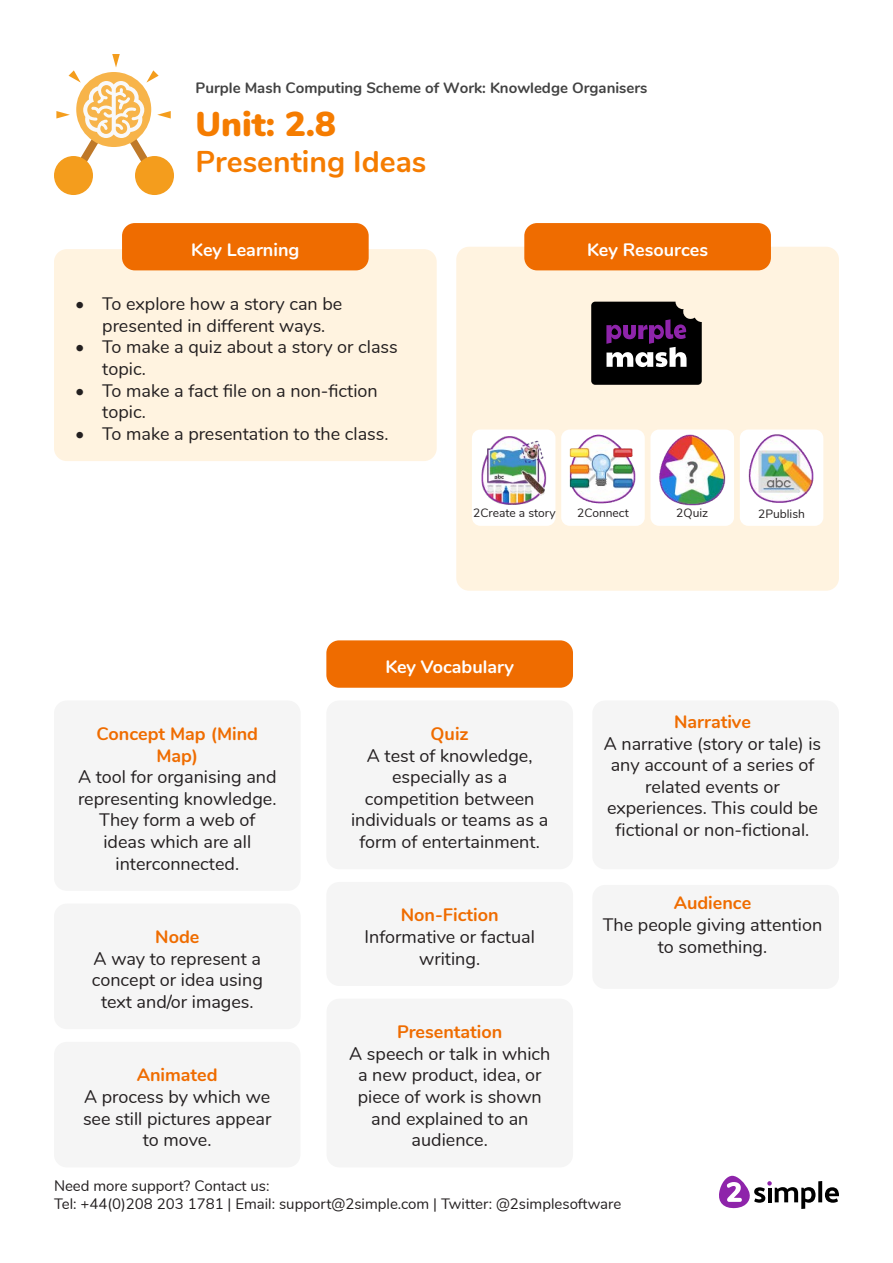
<style>
.page{position:relative;width:893px;height:1263px;background:#fff}
.page>*{position:absolute;margin:0;border:0;box-sizing:border-box;transform-origin:0 0}
.t1{font:900 34.5px "Nunito";color:#f57c00}
.t2{font:700 30px "Nunito";color:#f57c00}
.t3{font:18px/21.6px "Nunito";color:#231f20;text-align:center}
.t4{font:700 18px/21.6px "Nunito";color:#ef6c00;text-align:center}
.t5{font:700 18px "Nunito";color:#fff}
.t6{font:15px/18px "Nunito";color:#231f20}
.t7{font:700 15px "Nunito";color:#424242}
.t8{font:12px "Nunito";color:#231f20}
.s1{font-weight:700;color:#ef6c00}
</style>
<div class="page">
<svg style="left:818px;top:1181px;width:4px;height:21px"></svg>
<svg style="left:825px;top:1187px;width:14px;height:16px"></svg>
<svg style="left:719px;top:1176px;width:96px;height:33px"></svg>
<div style="left:54px;top:249px;width:383px;height:212px;background:#fff3e0;border-radius:13px"></div>
<div style="left:456px;top:247px;width:383px;height:344px;background:#fff3e0;border-radius:13px"></div>
<div style="left:122px;top:223px;width:247px;height:47px;background:#ef6c00;border-radius:13px"></div>
<div style="left:524px;top:223px;width:247px;height:47px;background:#ef6c00;border-radius:13px"></div>
<svg style="left:591px;top:302px;width:111px;height:83px;background:#2f2530"></svg>
<div style="left:54px;top:156px;width:39px;height:39px;background:#f49d1d;border-radius:50%"></div>
<div style="left:135px;top:156px;width:39px;height:39px;background:#f49d1d;border-radius:50%"></div>
<svg style="left:56px;top:54px;width:115px;height:133px"></svg>
<div style="left:326px;top:640px;width:247px;height:48px;background:#ef6c00;border-radius:13px"></div>
<div style="left:54px;top:1042px;width:246px;height:125px;background:#f5f5f5;border-radius:13px"></div>
<div style="left:54px;top:700px;width:247px;height:191px;background:#f5f5f5;border-radius:13px"></div>
<div style="left:54px;top:903px;width:247px;height:126px;background:#f5f5f5;border-radius:13px"></div>
<div style="left:327px;top:999px;width:246px;height:168px;background:#f5f5f5;border-radius:13px"></div>
<div style="left:326px;top:700px;width:247px;height:169px;background:#f5f5f5;border-radius:13px"></div>
<div style="left:326px;top:882px;width:247px;height:104px;background:#f5f5f5;border-radius:13px"></div>
<div style="left:592px;top:700px;width:247px;height:169px;background:#f5f5f5;border-radius:13px"></div>
<div style="left:592px;top:885px;width:247px;height:104px;background:#f5f5f5;border-radius:13px"></div>
<div style="left:472px;top:429px;width:83px;height:97px;background:#fff;border-radius:9px"></div>
<div style="left:561px;top:429px;width:84px;height:97px;background:#fff;border-radius:9px"></div>
<div style="left:650px;top:429px;width:84px;height:97px;background:#fff;border-radius:9px"></div>
<div style="left:740px;top:429px;width:83px;height:97px;background:#fff;border-radius:9px"></div>
<img style="left:569px;top:434px;width:67px;height:70px">
<img style="left:481px;top:436px;width:66px;height:69px">
<img style="left:748px;top:434px;width:66px;height:69px">
<img style="left:659px;top:434px;width:67px;height:72px">
<p class="t7" style="left:196px;top:76px;width:454px">Purple Mash Computing Scheme of Work: Knowledge Organisers</p>
<p class="t1" style="left:196px;top:99px;width:142px">Unit: 2.8</p>
<p class="t2" style="left:196px;top:140px;width:232px">Presenting Ideas</p>
<p class="t5" style="left:191px;top:236px;width:110px">Key Learning</p>
<p class="t5" style="left:587px;top:236px;width:122px">Key Resources</p>
<p class="t3" style="left:75px;top:292px;width:269px">• To explore how a story can be presented in different ways.</p>
<p class="t3" style="left:102px;top:335px;width:297px;text-align:left;text-indent:-27px">• To make a quiz about a story or class topic.</p>
<p class="t3" style="left:102px;top:379px;width:277px;text-align:left;text-indent:-27px">• To make a fact file on a non-fiction topic.</p>
<p class="t3" style="left:75px;top:422px;width:315px">• To make a presentation to the class.</p>
<p class="t8" style="left:473px;top:504px;width:84px">2Create a story</p>
<p class="t8" style="left:577px;top:504px;width:53px">2Connect</p>
<p class="t8" style="left:676px;top:504px;width:33px">2Quiz</p>
<p class="t8" style="left:758px;top:505px;width:48px">2Publish</p>
<p class="t4" style="left:97px;top:722px;width:163px">Concept Map (Mind<br>Map)</p>
<p class="t3" style="left:78px;top:765px;width:200px">A tool for organising and representing knowledge.<br>They form a web of ideas which are all interconnected.</p>
<p class="t4" style="left:155px;top:925px;width:46px">Node</p>
<p class="t3" style="left:92px;top:946px;width:173px">A way to represent a concept or idea using text and/or images.</p>
<p class="t4" style="left:137px;top:1063px;width:82px">Animated</p>
<p class="t3" style="left:83px;top:1085px;width:190px">A process by which we see still pictures appear to move.</p>
<p class="t5" style="left:385px;top:653px;width:130px">Key Vocabulary</p>
<p class="t4" style="left:431px;top:722px;width:40px">Quiz</p>
<p class="t3" style="left:351px;top:743px;width:199px">A test of knowledge, especially as a competition between individuals or teams as a form of entertainment.</p>
<p class="t4" style="left:401px;top:903px;width:99px">Non-Fiction</p>
<p class="t3" style="left:364px;top:925px;width:172px">Informative or factual writing.</p>
<p class="t4" style="left:397px;top:1020px;width:107px">Presentation</p>
<p class="t3" style="left:349px;top:1042px;width:203px">A speech or talk in which a new product, idea, or piece of work is shown and explained to an audience.</p>
<p class="t3" style="left:604px;top:710px;width:219px"><span class="s1">Narrative<br></span>A narrative (story or tale) is any account of a series of related events or experiences. This could be fictional or non-fictional.</p>
<p class="t3" style="left:603px;top:891px;width:221px"><span class="s1">Audience<br></span>The people giving attention to something.</p>
<p class="t6" style="left:54px;top:1176px;width:569px">Need more support? Contact us:<br>Tel: +44(0)208 203 1781 | Email: support@2simple.com | Twitter: @2simplesoftware</p>
</div>
